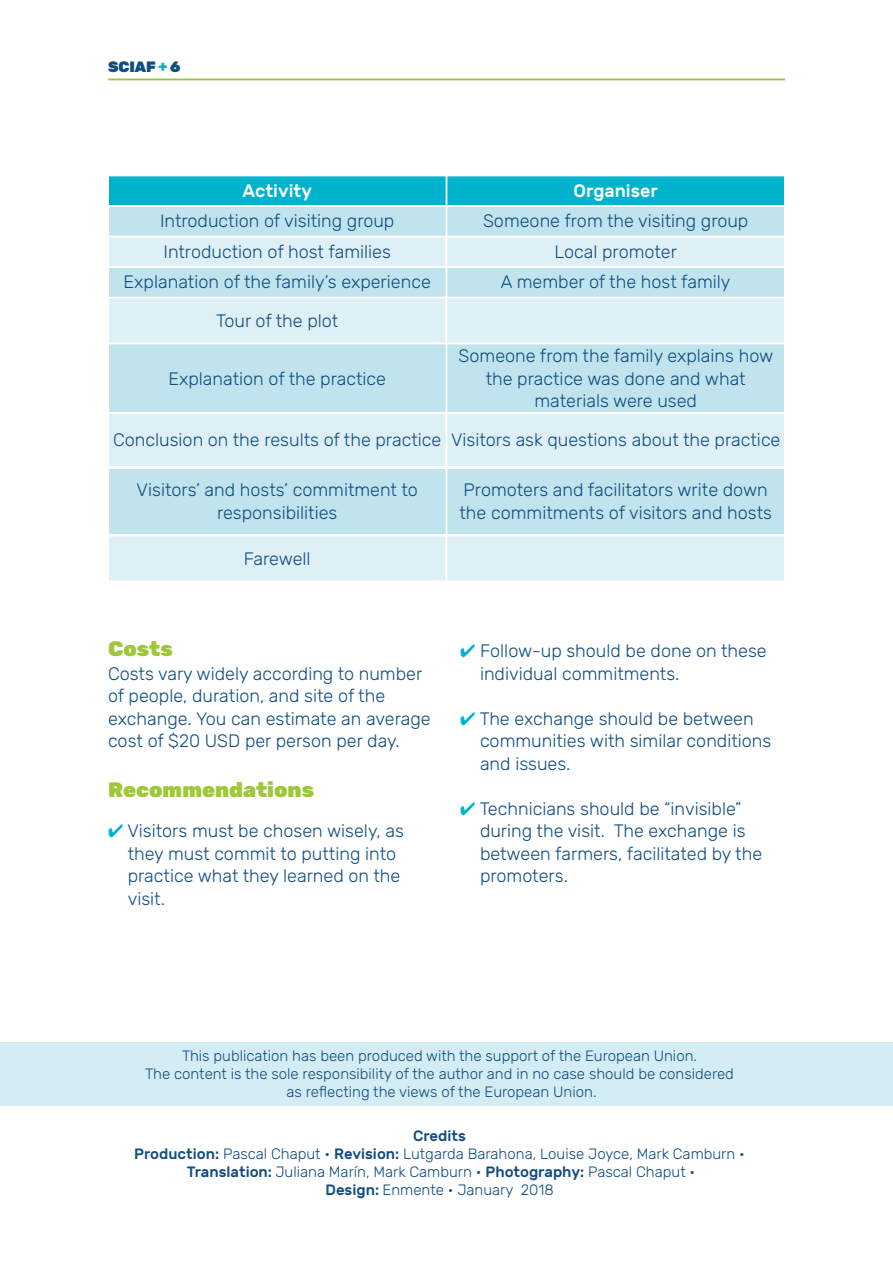
<style>
.page{position:relative;width:893px;height:1263px;background:#fff}
.page>*{position:absolute;margin:0;border:0;box-sizing:border-box;transform-origin:0 0}
.t1{font:900 21px "Rubik";color:#9ec83a}
.t2{font:300 18px/22.5px "Rubik";color:#104d82}
.t3{font:500 18px "Rubik";color:#fff}
.t4{font:300 15px/18px "Rubik";color:#104d82;text-align:center}
.t5{font:900 15px "Rubik";color:#104d82}
.s1{color:#00b3cd}
.s2{font-weight:500}
</style>
<div class="page">
<hr style="left:108px;top:79px;width:677px;height:1px;background:#9ec83a">
<div style="left:0;top:1042px;width:893px;height:64px;background:#d4ecf3"></div>
<div style="left:109px;top:176px;width:337px;height:29px;background:#00b3cd"></div>
<div style="left:108px;top:176px;width:338px;height:30px;border:1px solid #fff"></div>
<div style="left:109px;top:207px;width:337px;height:29px;background:#c0e3ed"></div>
<div style="left:108px;top:206px;width:338px;height:31px;border:1px solid #fff"></div>
<div style="left:447px;top:176px;width:337px;height:29px;background:#00b3cd"></div>
<div style="left:446px;top:176px;width:339px;height:30px;border:1px solid #fff"></div>
<div style="left:447px;top:207px;width:337px;height:29px;background:#c0e3ed"></div>
<div style="left:446px;top:206px;width:339px;height:31px;border:1px solid #fff"></div>
<div style="left:109px;top:237px;width:337px;height:29px;background:#def0f5"></div>
<div style="left:108px;top:237px;width:338px;height:30px;border:1px solid #fff"></div>
<div style="left:447px;top:237px;width:337px;height:29px;background:#def0f5"></div>
<div style="left:446px;top:237px;width:339px;height:30px;border:1px solid #fff"></div>
<div style="left:109px;top:268px;width:337px;height:29px;background:#c0e3ed"></div>
<div style="left:108px;top:267px;width:338px;height:31px;border:1px solid #fff"></div>
<div style="left:447px;top:268px;width:337px;height:29px;background:#c0e3ed"></div>
<div style="left:446px;top:267px;width:339px;height:31px;border:1px solid #fff"></div>
<div style="left:109px;top:298px;width:337px;height:45px;background:#def0f5"></div>
<div style="left:108px;top:298px;width:338px;height:45px;border:1px solid #fff"></div>
<div style="left:447px;top:298px;width:337px;height:45px;background:#def0f5"></div>
<div style="left:446px;top:298px;width:339px;height:45px;border:1px solid #fff"></div>
<div style="left:109px;top:344px;width:337px;height:68px;background:#c0e3ed"></div>
<div style="left:108px;top:344px;width:338px;height:69px;border:1px solid #fff"></div>
<div style="left:447px;top:344px;width:337px;height:68px;background:#c0e3ed"></div>
<div style="left:446px;top:344px;width:339px;height:69px;border:1px solid #fff"></div>
<div style="left:109px;top:414px;width:337px;height:52px;background:#def0f5"></div>
<div style="left:447px;top:414px;width:337px;height:52px;background:#def0f5"></div>
<div style="left:109px;top:469px;width:337px;height:65px;background:#c0e3ed"></div>
<div style="left:447px;top:469px;width:337px;height:65px;background:#c0e3ed"></div>
<div style="left:109px;top:536px;width:337px;height:45px;background:#def0f5"></div>
<div style="left:108px;top:536px;width:338px;height:45px;border:1px solid #fff"></div>
<div style="left:447px;top:536px;width:337px;height:45px;background:#def0f5"></div>
<div style="left:446px;top:536px;width:339px;height:45px;border:1px solid #fff"></div>
<p class="t5" style="left:108px;top:58px;width:74px">SCIAF <span class="s1">+</span> 6</p>
<p class="t3" style="left:242px;top:181px;width:71px">Activity</p>
<p class="t2" style="left:160px;top:210px;width:236px">Introduction of visiting group</p>
<p class="t3" style="left:573px;top:181px;width:86px">Organiser</p>
<p class="t2" style="left:483px;top:210px;width:267px">Someone from the visiting group</p>
<p class="t2" style="left:164px;top:241px;width:229px">Introduction of host families</p>
<p class="t2" style="left:554px;top:241px;width:124px">Local promoter</p>
<p class="t2" style="left:124px;top:271px;width:309px">Explanation of the family’s experience</p>
<p class="t2" style="left:501px;top:271px;width:231px">A member of the host family</p>
<p class="t2" style="left:216px;top:309px;width:124px">Tour of the plot</p>
<p class="t2" style="left:459px;top:345px;width:316px;text-align:center">Someone from the family explains how the practice was done and what materials were used</p>
<p class="t2" style="left:113px;top:429px;width:669px">Conclusion on the results of the practice Visitors ask questions about the practice</p>
<p class="t2" style="left:137px;top:479px;width:283px;text-align:center">Visitors’ and hosts’ commitment to responsibilities</p>
<p class="t2" style="left:459px;top:479px;width:314px">Promoters and facilitators write down the commitments of visitors and hosts</p>
<p class="t2" style="left:244px;top:547px;width:68px">Farewell</p>
<p class="t2" style="left:168px;top:367px;width:219px">Explanation of the practice</p>
<p class="t1" style="left:108px;top:636px;width:66px">Costs</p>
<p class="t2" style="left:108px;top:662px;width:324px">Costs vary widely according to number of people, duration, and site of the exchange. You can estimate an average cost of $20 USD per person per day.</p>
<p class="t1" style="left:108px;top:777px;width:208px">Recommendations</p>
<p class="t2" style="left:128px;top:820px;width:278px;text-indent:-20px"><span class="s1">✔</span> Visitors must be chosen wisely, as they must commit to putting into practice what they learned on the visit.</p>
<p class="t2" style="left:480px;top:640px;width:288px;text-indent:-20px"><span class="s1">✔</span> Follow-up should be done on these individual commitments.</p>
<p class="t2" style="left:480px;top:707px;width:293px;text-indent:-20px"><span class="s1">✔</span> The exchange should be between communities with similar conditions and issues.</p>
<p class="t2" style="left:480px;top:797px;width:284px;text-indent:-20px"><span class="s1">✔</span> Technicians should be “invisible” during the visit. The exchange is between farmers, facilitated by the promoters.</p>
<p class="t4" style="left:145px;top:1047px;width:590px">This publication has been produced with the support of the European Union.<br>The content is the sole responsibility of the author and in no case should be considered as reflecting the views of the European Union.</p>
<p class="t4" style="left:134px;top:1127px;width:612px"><span class="s2">Credits<br>Production:</span> Pascal Chaput • <span class="s2">Revision:</span> Lutgarda Barahona, Louise Joyce, Mark Camburn • <span class="s2">Translation:</span> Juliana Marín, Mark Camburn • <span class="s2">Photography:</span> Pascal Chaput •<br><span class="s2">Design:</span> Enmente • January 2018</p>
</div>
